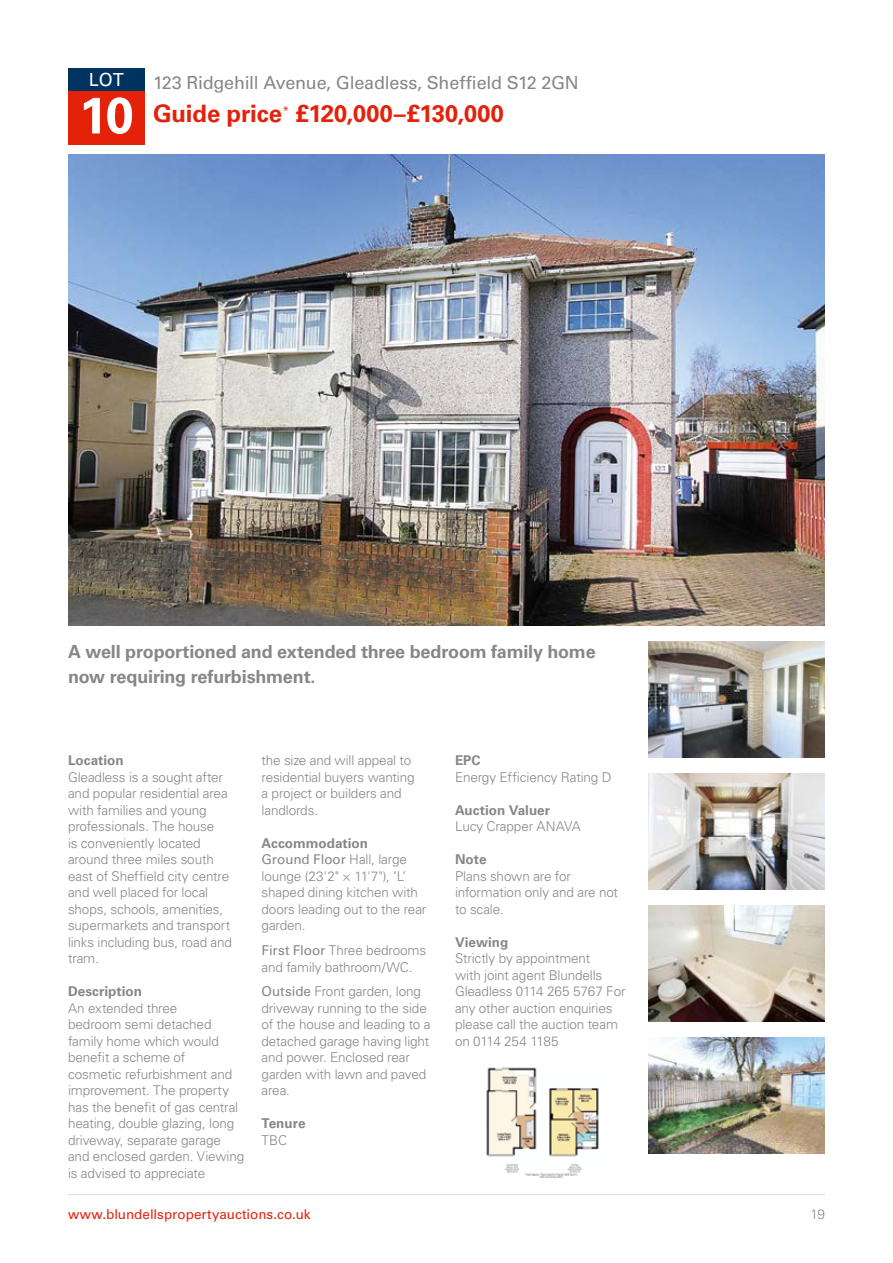
<style>
.page{position:relative;width:893px;height:1263px;background:#fff}
.page>*{position:absolute;margin:0;border:0;box-sizing:border-box;transform-origin:0 0}
.t1{font:700 51px "Univers LT Std";color:#fff}
.t2{font:700 24px "Univers LT Std";letter-spacing:-.005em;color:#e4220a}
.t3{font:700 18px/24.8px "Univers LT Std";letter-spacing:-.01em;color:#868786}
.t4{font:18px "Univers LT Std";letter-spacing:-.015em;color:#868786}
.t5{font:18px "Univers LT Std";color:#fff}
.t6{font:300 13.5px/16.5px "Univers LT Std";letter-spacing:-.01em;color:#868786}
.t7{font:700 13.5px "Univers LT Std";color:#868786}
.t8{font:13.5px "Univers LT Std";color:#e4220a}
.s1{font-weight:700}
.s2{font-weight:400}
</style>
<div class="page">
<div style="left:68px;top:68px;width:77px;height:23px;background:#003460"></div>
<hr style="left:68px;top:1194px;width:757px;height:1px;background:#d9dada">
<img style="left:68px;top:154px;width:757px;height:471px">
<img style="left:648px;top:906px;width:177px;height:115px">
<img style="left:648px;top:642px;width:177px;height:115px">
<img style="left:648px;top:1038px;width:177px;height:115px">
<img style="left:648px;top:774px;width:177px;height:115px">
<div style="left:68px;top:91px;width:77px;height:54px;background:#e4220a"></div>
<img style="left:486px;top:1067px;width:113px;height:111px">
<h3 class="t5" style="left:89px;top:69px;width:37px">LOT</h3>
<h1 class="t1" style="left:79px;top:86px;width:56px">10</h1>
<h3 class="t4" style="left:153px;top:72px;width:427px">123 Ridgehill Avenue, Gleadless, Sheffield S12 2GN</h3>
<h2 class="t2" style="left:153px;top:99px;width:352px">Guide price<sup>*</sup> £120,000–£130,000</h2>
<h3 class="t3" style="left:68px;top:639px;width:529px">A well proportioned and extended three bedroom family home now requiring refurbishment.</h3>
<p class="t7" style="left:68px;top:753px;width:57px">Location</p>
<p class="t6" style="left:68px;top:769px;width:166px">Gleadless is a sought after and popular residential area with families and young professionals. The house<br>is conveniently located around three miles south east of Sheffield city centre and well placed for local shops, schools, amenities, supermarkets and transport links including bus, road and tram.</p>
<p class="t7" style="left:68px;top:984px;width:76px">Description</p>
<p class="t6" style="left:68px;top:1000px;width:178px">An extended three<br>bedroom semi detached family home which would benefit a scheme of<br>cosmetic refurbishment and improvement. The property has the benefit of gas central heating, double glazing, long driveway, separate garage and enclosed garden. Viewing is advised to appreciate</p>
<p class="t6" style="left:261px;top:752px;width:155px">the size and will appeal to residential buyers wanting a project or builders and landlords.</p>
<p class="t6" style="left:261px;top:835px;width:166px"><span class="s1">Accommodation<br></span><span class="s2">Ground Floor</span> Hall, large lounge (23'2" × 11'7"), ‘L’ shaped dining kitchen with doors leading out to the rear garden.</p>
<p class="t6" style="left:261px;top:942px;width:166px"><span class="s2">First Floor</span> Three bedrooms and family bathroom/WC.</p>
<p class="t6" style="left:261px;top:983px;width:171px"><span class="s2">Outside</span> Front garden, long driveway running to the side of the house and leading to a detached garage having light and power. Enclosed rear garden with lawn and paved area.</p>
<p class="t7" style="left:261px;top:1115px;width:46px">Tenure</p>
<p class="t6" style="left:261px;top:1132px;width:27px">TBC</p>
<p class="t7" style="left:455px;top:752px;width:27px">EPC</p>
<p class="t6" style="left:455px;top:769px;width:158px">Energy Efficiency Rating D</p>
<p class="t7" style="left:455px;top:802px;width:97px">Auction Valuer</p>
<p class="t6" style="left:455px;top:818px;width:127px">Lucy Crapper ANAVA</p>
<p class="t7" style="left:455px;top:851px;width:33px">Note</p>
<p class="t6" style="left:455px;top:868px;width:165px">Plans shown are for information only and are not to scale.</p>
<p class="t7" style="left:455px;top:934px;width:55px">Viewing</p>
<p class="t6" style="left:455px;top:950px;width:172px">Strictly by appointment<br>with joint agent Blundells<br>Gleadless 0114 265 5767 For any other auction enquiries please call the auction team on 0114 254 1185</p>
<p class="t8" style="left:68px;top:1206px;width:244px">www.blundellspropertyauctions.co.uk</p>
<p class="t6" style="left:810px;top:1206px;width:16px">19</p>
</div>
